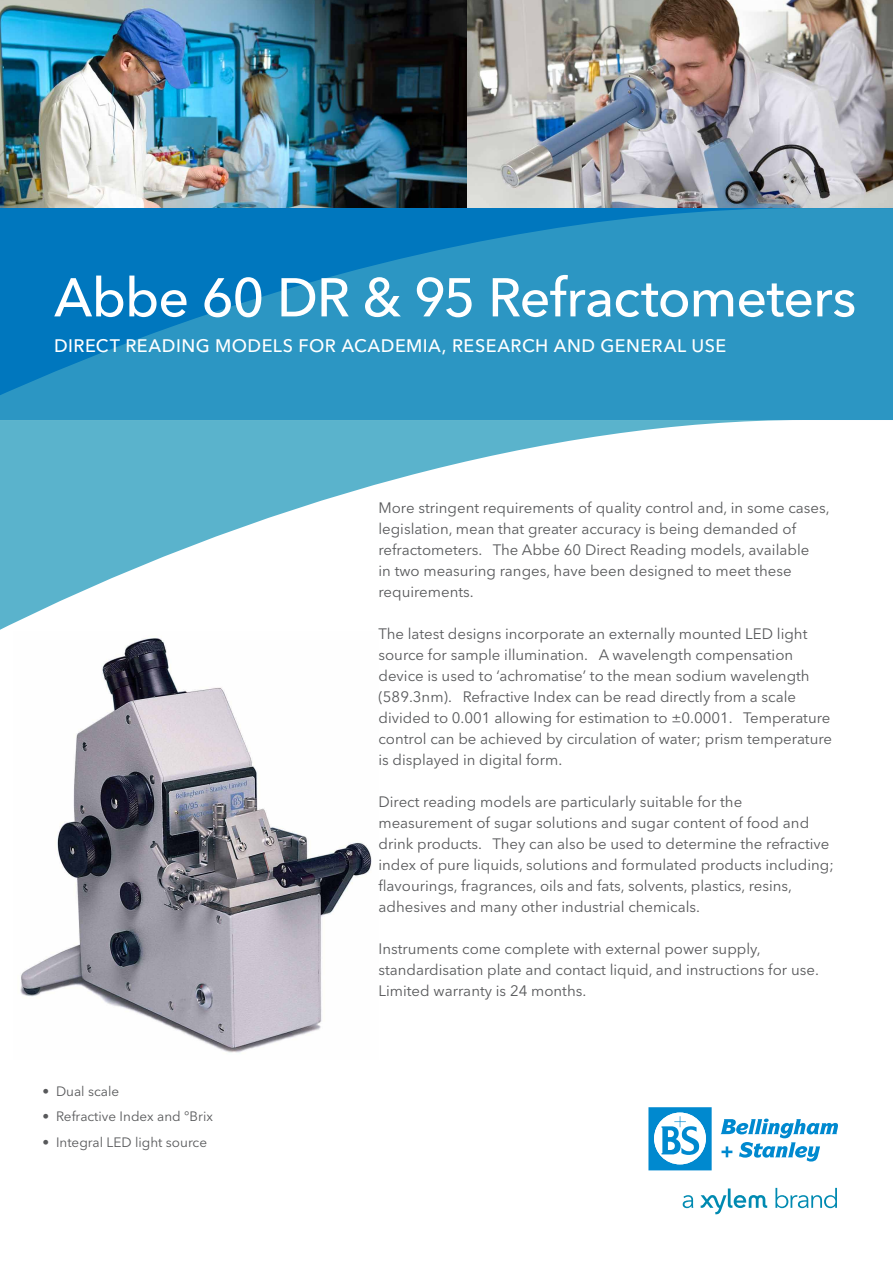
<style>
.page{position:relative;width:893px;height:1263px;background:#fff}
.page>*{position:absolute;margin:0;border:0;box-sizing:border-box;transform-origin:0 0}
.t1{font:500 54px "Avenir Next LT Pro";letter-spacing:-.02em;color:#fff}
.t2{font:500 18px "Avenir Next LT Pro";letter-spacing:.025em;color:#fff}
.t3{font:15px/21px "Avenir Next LT Pro";color:#58595b}
.t4{font:13.5px "Avenir Next LT Pro";color:#58595b}
</style>
<div class="page">
<svg style="left:648px;top:1107px;width:64px;height:63px"></svg>
<svg style="left:720px;top:1118px;width:118px;height:43px"></svg>
<svg style="left:683px;top:1195px;width:10px;height:13px"></svg>
<svg style="left:775px;top:1188px;width:62px;height:20px"></svg>
<svg style="left:701px;top:1188px;width:66px;height:26px"></svg>
<img style="left:0;top:0;width:468px;height:208px">
<img style="left:468px;top:0;width:425px;height:208px">
<svg style="left:0;top:420px;width:792px;height:210px"></svg>
<svg style="left:0;top:208px;width:893px;height:212px;background:#1e8cc1"></svg>
<img style="left:20px;top:638px;width:352px;height:415px">
<h1 class="t1" style="left:54px;top:265px;width:804px">Abbe 60 DR &amp; 95 Refractometers</h1>
<p class="t2" style="left:54px;top:335px;width:674px">DIRECT READING MODELS FOR ACADEMIA, RESEARCH AND GENERAL USE</p>
<p class="t4" style="left:43px;top:1083px;width:78px">• Dual scale</p>
<p class="t4" style="left:43px;top:1108px;width:172px">• Refractive Index and °Brix</p>
<p class="t4" style="left:43px;top:1134px;width:166px">• Integral LED light source</p>
<p class="t3" style="left:378px;top:497px;width:453px">More stringent requirements of quality control and, in some cases, legislation, mean that greater accuracy is being demanded of refractometers. The Abbe 60 Direct Reading models, available<br>in two measuring ranges, have been designed to meet these requirements.</p>
<p class="t3" style="left:378px;top:623px;width:455px">The latest designs incorporate an externally mounted LED light source for sample illumination. A wavelength compensation device is used to ‘achromatise’ to the mean sodium wavelength (589.3nm). Refractive Index can be read directly from a scale divided to 0.001 allowing for estimation to ±0.0001. Temperature control can be achieved by circulation of water; prism temperature is displayed in digital form.</p>
<p class="t3" style="left:378px;top:791px;width:457px">Direct reading models are particularly suitable for the measurement of sugar solutions and sugar content of food and drink products. They can also be used to determine the refractive index of pure liquids, solutions and formulated products including; flavourings, fragrances, oils and fats, solvents, plastics, resins, adhesives and many other industrial chemicals.</p>
<p class="t3" style="left:378px;top:938px;width:442px">Instruments come complete with external power supply, standardisation plate and contact liquid, and instructions for use.<br>Limited warranty is 24 months.</p>
</div>
